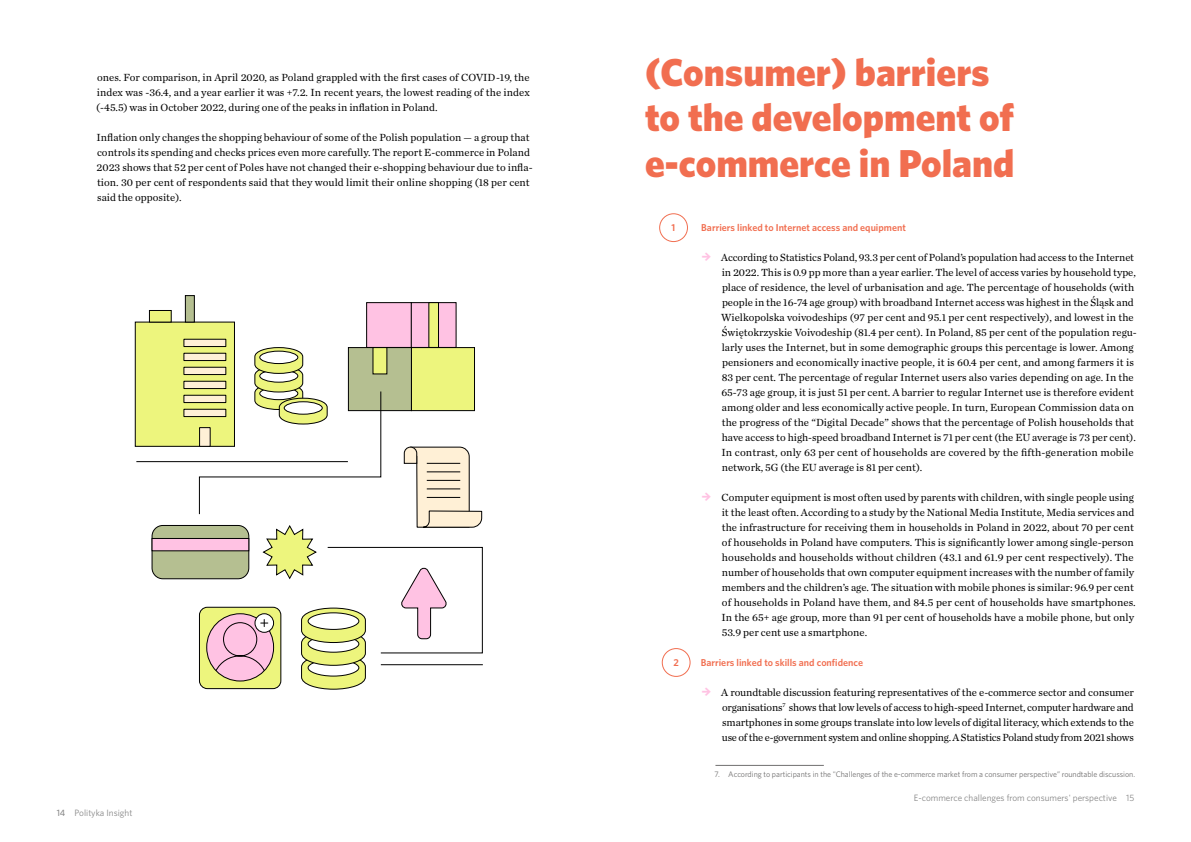
<style>
.page{position:relative;width:1191px;height:842px;background:#fff}
.page>*{position:absolute;margin:0;border:0;box-sizing:border-box;transform-origin:0 0}
.t1{font:900 39px/45px "Whitney";color:#f16e50}
.t2{font:14px "Chronicle Text G1";color:#ffc2e3}
.t3{font:10.8px/15px "Chronicle Text G1";color:#000}
.t4{font:600 10px "Whitney";color:#f16e50}
.t5{font:9.2px "Whitney";color:#878787}
.t6{font:8px "Whitney";letter-spacing:-.005em;color:#706f6f}
.s1{font-weight:500}
</style>
<div class="page">
<div style="left:152px;top:525px;width:97px;height:54px;background:#b5bf91;border-radius:11px"></div>
<div style="left:151px;top:525px;width:98px;height:54px;border:1px solid #000;border-radius:11px"></div>
<div style="left:151px;top:538px;width:98px;height:13px;background:#ffc2e3;border:1px solid #000"></div>
<div style="left:366px;top:302px;width:46px;height:46px;background:#ffc2e3;border:1px solid #000"></div>
<div style="left:411px;top:302px;width:45px;height:46px;background:#ffc2e3;border:1px solid #000"></div>
<div style="left:428px;top:302px;width:11px;height:46px;background:#edf57d;border:1px solid #000"></div>
<svg style="left:198px;top:347px;width:285px;height:343px"></svg>
<div style="left:135px;top:322px;width:100px;height:125px;background:#edf57d;border:1px solid #000"></div>
<div style="left:199px;top:427px;width:12px;height:20px;background:#fff0d6;border:1px solid #000"></div>
<div style="left:183px;top:339px;width:43px;height:8px;background:#fff0d6;border:1px solid #000"></div>
<div style="left:183px;top:353px;width:43px;height:8px;background:#fff0d6;border:1px solid #000"></div>
<div style="left:183px;top:367px;width:43px;height:8px;background:#fff0d6;border:1px solid #000"></div>
<div style="left:183px;top:381px;width:43px;height:8px;background:#fff0d6;border:1px solid #000"></div>
<div style="left:183px;top:395px;width:43px;height:8px;background:#fff0d6;border:1px solid #000"></div>
<div style="left:183px;top:409px;width:43px;height:8px;background:#fff0d6;border:1px solid #000"></div>
<div style="left:149px;top:310px;width:23px;height:13px;background:#edf57d;border:1px solid #000"></div>
<div style="left:185px;top:295px;width:10px;height:28px;background:#b5bf91;border:1px solid #000"></div>
<hr style="left:136px;top:461px;width:212px;height:1px;background:#000">
<div style="left:659px;top:213px;width:29px;height:29px;border:1px solid #f16e50;border-radius:50%"></div>
<div style="left:662px;top:648px;width:28px;height:29px;border:1px solid #f16e50;border-radius:50%"></div>
<hr style="left:715px;top:765px;width:109px;height:1px;background:#706f6f">
<p class="t3" style="left:96px;top:69px;width:435px;text-align:justify">ones. For comparison, in April 2020, as Poland grappled with the first cases of COVID-19, the index was -36.4, and a year earlier it was +7.2. In recent years, the lowest reading of the index (-45.5) was in October 2022, during one of the peaks in inflation in Poland.</p>
<p class="t3" style="left:97px;top:129px;width:437px">Inflation only changes the shopping behaviour of some of the Polish population — a group that controls its spending and checks prices even more carefully. The report E-commerce in Poland 2023 shows that 52 per cent of Poles have not changed their e-shopping behaviour due to infla&shy;tion. 30 per cent of respondents said that they would limit their online shopping (18 per cent said the opposite).</p>
<p class="t5" style="left:57px;top:807px;width:77px"><span class="s1">14</span> Polityka Insight</p>
<h1 class="t1" style="left:645px;top:49px;width:371px">(Consumer) barriers to the development of e-commerce in Poland</h1>
<p class="t4" style="left:671px;top:221px;width:5px">1</p>
<p class="t4" style="left:673px;top:656px;width:7px">2</p>
<p class="t4" style="left:701px;top:221px;width:206px">Barriers linked to Internet access and equipment</p>
<p class="t2" style="left:701px;top:246px;width:12px">•</p>
<p class="t2" style="left:701px;top:486px;width:12px">•</p>
<p class="t3" style="left:721px;top:249px;width:417px">According to Statistics Poland, 93.3 per cent of Poland’s population had access to the Internet in 2022. This is 0.9 pp more than a year earlier. The level of access varies by household type, place of residence, the level of urbanisation and age. The percentage of households (with people in the 16-74 age group) with broadband Internet access was highest in the Śląsk and Wielkopolska voivodeships (97 per cent and 95.1 per cent respectively), and lowest in the Świętokrzyskie Voivodeship (81.4 per cent). In Poland, 85 per cent of the population regu&shy;larly uses the Internet, but in some demographic groups this percentage is lower. Among pensioners and economically inactive people, it is 60.4 per cent, and among farmers it is 83 per cent. The percentage of regular Internet users also varies depending on age. In the 65-73 age group, it is just 51 per cent. A barrier to regular Internet use is therefore evident among older and less economically active people. In turn, European Commission data on the progress of the “Digital Decade” shows that the percentage of Polish households that have access to high-speed broadband Internet is 71 per cent (the EU average is 73 per cent).<br>In contrast, only 63 per cent of households are covered by the fifth-generation mobile network, 5G (the EU average is 81 per cent).</p>
<p class="t3" style="left:721px;top:489px;width:416px">Computer equipment is most often used by parents with children, with single people using it the least often. According to a study by the National Media Institute, Media services and the infrastructure for receiving them in households in Poland in 2022, about 70 per cent of households in Poland have computers. This is significantly lower among single-person households and households without children (43.1 and 61.9 per cent respectively). The number of households that own computer equipment increases with the number of family members and the children’s age. The situation with mobile phones is similar: 96.9 per cent of households in Poland have them, and 84.5 per cent of households have smartphones.<br>In the 65+ age group, more than 91 per cent of households have a mobile phone, but only 53.9 per cent use a smartphone.</p>
<p class="t4" style="left:700px;top:656px;width:164px">Barriers linked to skills and confidence</p>
<p class="t2" style="left:701px;top:681px;width:12px">•</p>
<p class="t3" style="left:721px;top:684px;width:414px;text-align:justify">A roundtable discussion featuring representatives of the e-commerce sector and consumer organisations<sup>7</sup> shows that low levels of access to high-speed Internet, computer hardware and smartphones in some groups translate into low levels of digital literacy, which extends to the use of the e-government system and online shopping. A Statistics Poland study from 2021 shows</p>
<p class="t6" style="left:714px;top:768px;width:422px">7. According to participants in the "Challenges of the e-commerce market from a consumer perspective” roundtable discussion.</p>
<p class="t5" style="left:914px;top:792px;width:222px">E-commerce challenges from consumers' perspective 15</p>
</div>
